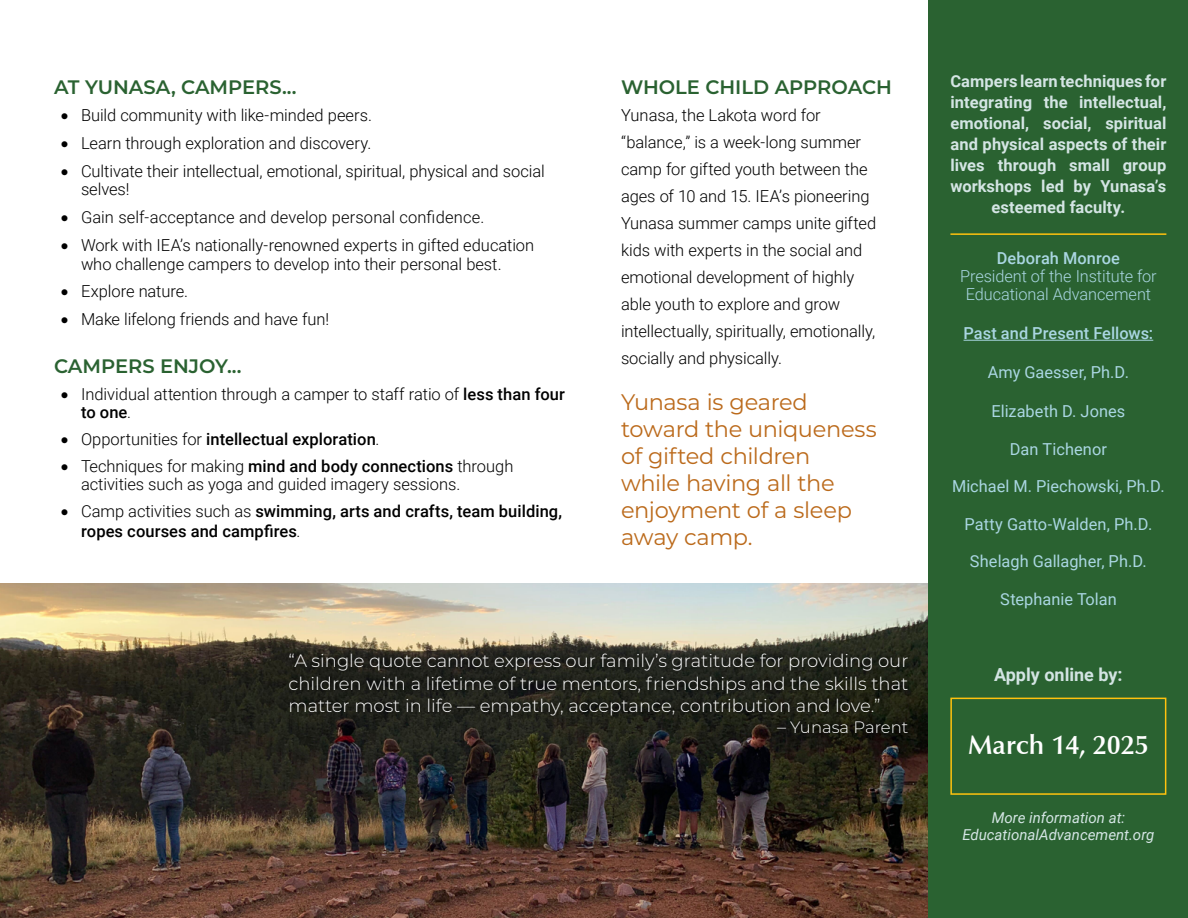
<style>
.page{position:relative;width:1188px;height:918px;background:#fff}
.page>*{position:absolute;margin:0;border:0;box-sizing:border-box;transform-origin:0 0}
.t1{font:600 27px "Optima";color:#fff}
.Paragraph_Style_1{font:22.5px/27px "Montserrat";letter-spacing:-.015em;color:#bb6a1b}
.t2{font:600 19.5px "Montserrat";color:#2a6231}
.t3{font:300 18px/22.5px "Montserrat";color:#fff;text-align:justify}
.t4{font:700 18px "Roboto";color:#d3e4e3}
.Paragraph_Style_1-2{font:300 16.5px/27px "Roboto";letter-spacing:-.005em;color:#000}
.t5{font:700 16.5px/21px "Roboto";letter-spacing:.005em;color:#d4e5e4;text-align:center}
.t6{font:16.5px "Roboto";color:#aad6e2}
.t7{font:500 16.5px/19.8px "Roboto";letter-spacing:.005em;color:#000}
.t8{font:300 16.5px/18px "Roboto";letter-spacing:-.005em;color:#aad6e2;text-align:center}
.t9{font:500 16.5px "Roboto";color:#aad6e2}
.t10{font:300 16.5px "Montserrat";color:#fff}
.t11{font:italic 15px "Roboto";color:#d4e5e4}
.s1{font-weight:500}
.s2{font-weight:300}
.s3{font-size:18px}
</style>
<div class="page">
<img style="left:0;top:584px;width:929px;height:334px">
<div style="left:929px;top:0;width:259px;height:918px;background:#2a6231"></div>
<hr style="left:964px;top:340px;width:189px;height:1px;background:#aad6e2">
<hr style="left:950px;top:233px;width:216px;height:2px;background:#ffc20e">
<svg style="left:283px;top:647px;width:631px;height:93px;background:#21221a"></svg>
<div style="left:950px;top:698px;width:216px;height:97px;border:2px solid #ffc20e"></div>
<p class="t2" style="left:54px;top:73px;width:244px">AT YUNASA, CAMPERS...</p>
<p class="t2" style="left:621px;top:73px;width:273px">WHOLE CHILD APPROACH</p>
<p class="Paragraph_Style_1-2" style="left:61px;top:101px;width:313px">• Build community with like-minded peers.</p>
<p class="Paragraph_Style_1-2" style="left:61px;top:129px;width:312px">• Learn through exploration and discovery.</p>
<p class="Paragraph_Style_1-2" style="left:81px;top:161px;width:465px;line-height:18.8px;text-indent:-20px">• Cultivate their intellectual, emotional, spiritual, physical and social selves!</p>
<p class="Paragraph_Style_1-2" style="left:61px;top:203px;width:425px">• Gain self-acceptance and develop personal confidence.</p>
<p class="Paragraph_Style_1-2" style="left:81px;top:235px;width:455px;line-height:18.8px;text-indent:-20px">• Work with IEA’s nationally-renowned experts in gifted education who challenge campers to develop into their personal best.</p>
<p class="Paragraph_Style_1-2" style="left:61px;top:277px;width:129px">• Explore nature.</p>
<p class="Paragraph_Style_1-2" style="left:61px;top:305px;width:270px">• Make lifelong friends and have fun!</p>
<p class="t2" style="left:54px;top:352px;width:189px">CAMPERS ENJOY...</p>
<p class="Paragraph_Style_1-2" style="left:621px;top:101px;width:257px">Yunasa, the Lakota word for “balance,” is a week-long summer camp for gifted youth between the ages of 10 and 15. IEA’s pioneering<br>Yunasa summer camps unite gifted kids with experts in the social and emotional development of highly able youth to explore and grow intellectually, spiritually, emotionally, socially and physically.</p>
<p class="Paragraph_Style_1-2" style="left:81px;top:385px;width:485px;line-height:18px;text-indent:-20px">• Individual attention through a camper to staff ratio of <span class="s1">less than four to one</span>.</p>
<p class="t7" style="left:61px;top:429px;width:320px">• <span class="s2">Opportunities for</span> intellectual exploration<span class="s2">.</span></p>
<p class="Paragraph_Style_1-2" style="left:81px;top:457px;width:434px;line-height:18px;text-indent:-20px">• Techniques for making <span class="s1">mind and body connections</span> through activities such as yoga and guided imagery sessions.</p>
<p class="t7" style="left:81px;top:501px;width:483px;text-indent:-20px">• <span class="s2">Camp activities such as</span> swimming, arts and crafts, team building, ropes courses and campfires<span class="s2">.</span></p>
<p class="Paragraph_Style_1" style="left:621px;top:387px;width:257px">Yunasa is geared toward the uniqueness of gifted children<br>while having all the enjoyment of a sleep away camp.</p>
<p class="t3" style="left:289px;top:649px;width:621px">“A single quote cannot express our family’s gratitude for providing our children with a lifetime of true mentors, friendships and the skills that matter most in life — empathy, acceptance, contribution and love.”</p>
<p class="t10" style="left:777px;top:716px;width:133px"><span class="s3">–</span> Yunasa Parent</p>
<p class="t5" style="left:950px;top:70px;width:217px">Campers learn techniques for integrating the intellectual, emotional, social, spiritual and physical aspects of their lives through small group workshops led by Yunasa’s esteemed faculty.</p>
<p class="t8" style="left:960px;top:249px;width:198px"><span class="s1">Deborah Monroe<br></span>President of the Institute for<br>Educational Advancement</p>
<p class="t9" style="left:964px;top:322px;width:191px">Past and Present Fellows:</p>
<p class="t6" style="left:988px;top:361px;width:143px">Amy Gaesser, Ph.D.</p>
<p class="t6" style="left:992px;top:400px;width:135px">Elizabeth D. Jones</p>
<p class="t6" style="left:1010px;top:437px;width:98px">Dan Tichenor</p>
<p class="t6" style="left:952px;top:475px;width:214px">Michael M. Piechowski, Ph.D.</p>
<p class="t6" style="left:965px;top:512px;width:189px">Patty Gatto-Walden, Ph.D.</p>
<p class="t6" style="left:970px;top:550px;width:178px">Shelagh Gallagher, Ph.D.</p>
<p class="t6" style="left:1000px;top:587px;width:118px">Stephanie Tolan</p>
<p class="t4" style="left:994px;top:662px;width:130px">Apply online by:</p>
<p class="t1" style="left:968px;top:729px;width:182px">March 14, 2025</p>
<p class="t11" style="left:992px;top:807px;width:135px">More information at:</p>
<p class="t11" style="left:962px;top:824px;width:194px">EducationalAdvancement.org</p>
</div>
